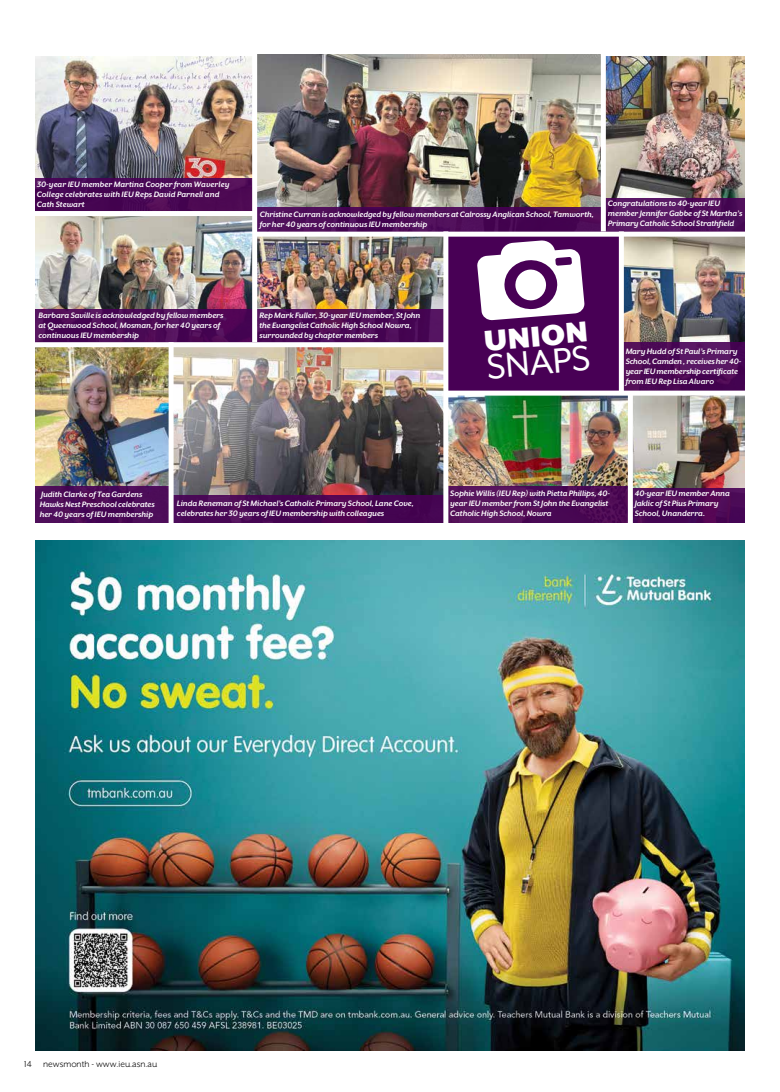
<style>
.page{position:relative;width:780px;height:1092px;background:#fff}
.page>*{position:absolute;margin:0;border:0;box-sizing:border-box;transform-origin:0 0}
.t1{font:40.2px "Mr Eaves XL San OT";color:#fff}
.t2{font:900 33.1px "Mr Eaves XL San OT";color:#fff}
.t3{font:10px "Mr Eaves XL San OT";color:#000}
.t4{font:italic 700 9px/10px "Mr Eaves XL San OT";letter-spacing:-.01em;color:#fff}
</style>
<div class="page">
<div style="left:445px;top:231px;width:180px;height:170px;background:#480055"></div>
<img style="left:35px;top:540px;width:709px;height:510px">
<svg style="left:477px;top:240px;width:108px;height:80px"></svg>
<img style="left:35px;top:57px;width:217px;height:252px">
<img style="left:624px;top:231px;width:120px;height:111px">
<img style="left:257px;top:54px;width:343px;height:153px">
<img style="left:35px;top:347px;width:408px;height:148px">
<img style="left:257px;top:237px;width:186px;height:72px">
<img style="left:448px;top:395px;width:296px;height:93px">
<img style="left:606px;top:57px;width:138px;height:141px">
<svg style="left:606px;top:198px;width:138px;height:33px;fill:#561461"></svg>
<div style="left:255px;top:207px;width:348px;height:24px;background:#4e0c57"></div>
<div style="left:600px;top:49px;width:6px;height:182px;background:#fff"></div>
<div style="left:255px;top:309px;width:191px;height:33px;background:linear-gradient(to right,#4f0d56,#4b0a57)"></div>
<svg style="left:35px;top:309px;width:217px;height:33px;fill:#4a0754"></svg>
<div style="left:35px;top:486px;width:136px;height:36px;background:#4d0c58"></div>
<div style="left:171px;top:495px;width:275px;height:27px;background:#480055"></div>
<svg style="left:632px;top:488px;width:112px;height:34px;fill:#4b0754"></svg>
<div style="left:168px;top:342px;width:6px;height:183px;background:#fff"></div>
<div style="left:35px;top:178px;width:220px;height:33px;background:linear-gradient(to right,#440553,#500b55)"></div>
<div style="left:252px;top:45px;width:5px;height:297px;background:#fff"></div>
<div style="left:255px;top:232px;width:496px;height:5px;background:#fff"></div>
<div style="left:27px;top:211px;width:228px;height:5px;background:#fff"></div>
<div style="left:621px;top:342px;width:123px;height:51px;background:linear-gradient(to right,#4f0b55,#4e0e5b)"></div>
<div style="left:446px;top:390px;width:306px;height:5px;background:#fff"></div>
<div style="left:618px;top:231px;width:6px;height:162px;background:#fff"></div>
<div style="left:446px;top:486px;width:184px;height:36px;background:linear-gradient(to right,#5c1a61,#470551)"></div>
<div style="left:443px;top:231px;width:5px;height:292px;background:#fff"></div>
<hr style="left:628px;top:393px;width:4px;height:138px;background:#fff">
<p class="t4" style="left:37px;top:180px;width:194px">30-year IEU member Martina Cooper from Waverley<br>College celebrates with IEU Reps David Parnell and<br>Cath Stewart</p>
<p class="t4" style="left:260px;top:209px;width:335px">Christine Curran is acknowledged by fellow members at Calrossy Anglican School, Tamworth, for her 40 years of continuous IEU membership</p>
<p class="t4" style="left:608px;top:198px;width:136px">Congratulations to 40-year IEU member Jennifer Gabbe of St Martha’s<br>Primary Catholic School Strathfield</p>
<p class="t4" style="left:39px;top:310px;width:186px">Barbara Saville is acknowledged by fellow members at Queenwood School, Mosman, for her 40 years of continuous IEU membership</p>
<p class="t4" style="left:259px;top:310px;width:162px">Rep Mark Fuller, 30-year IEU member, St John the Evangelist Catholic High School Nowra, surrounded by chapter members</p>
<h2 class="t2" style="left:482px;top:321px;width:106px;rotate:-5deg">UNION</h2>
<h1 class="t1" style="left:485px;top:345px;width:105px;rotate:-5deg">SNAPS</h1>
<p class="t4" style="left:625px;top:347px;width:117px">Mary Hudd of St Paul’s Primary<br>School, Camden , receives her 40- year IEU membership certificate from IEU Rep Lisa Alvaro</p>
<p class="t4" style="left:450px;top:489px;width:161px">Sophie Willis (IEU Rep) with Pietta Phillips, 40- year IEU member from St John the Evangelist<br>Catholic High School, Nowra</p>
<p class="t4" style="left:40px;top:489px;width:116px">Judith Clarke of Tea Gardens<br>Hawks Nest Preschool celebrates her 40 years of IEU membership</p>
<p class="t4" style="left:177px;top:498px;width:238px">Linda Reneman of St Michael’s Catholic Primary School, Lane Cove, celebrates her 30 years of IEU membership with colleagues</p>
<p class="t4" style="left:634px;top:489px;width:97px">40-year IEU member Anna<br>Jaklic of St Pius Primary<br>School, Unanderra.</p>
<p class="t3" style="left:24px;top:1058px;width:134px">14 newsmonth - www.ieu.asn.au</p>
</div>
